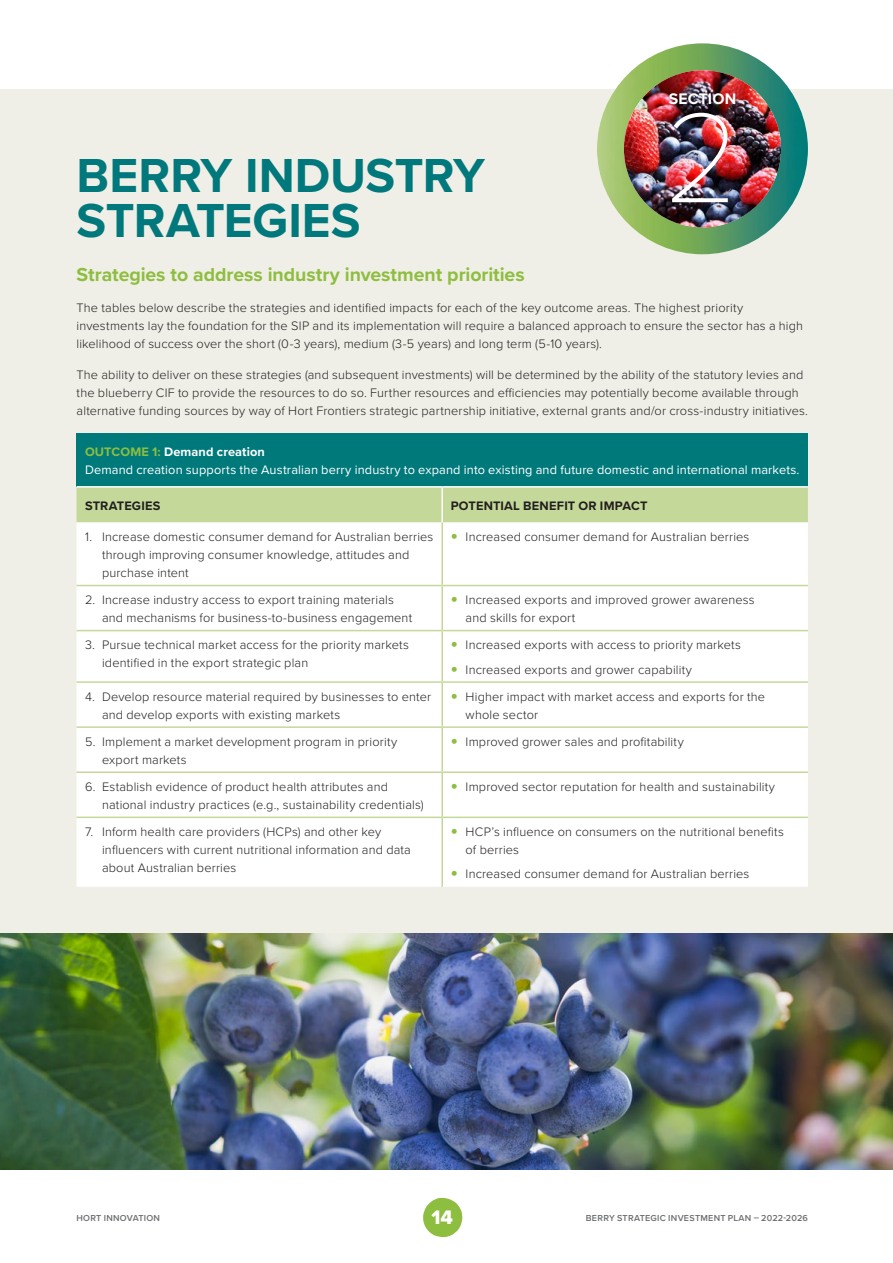
<style>
.page{position:relative;width:893px;height:1263px;background:#fff}
.page>*{position:absolute;margin:0;border:0;box-sizing:border-box;transform-origin:0 0}
.t1{font:100 132.15px "Proxima Nova T";color:#fff}
.t2{font:700 49.5px/45px "Proxima Nova";letter-spacing:-.005em;color:#01787b}
.t3{font:20.25px "Proxima Nova Extrabld";color:#fff}
.t4{font:700 19.5px "Proxima Nova";letter-spacing:-.005em;color:#8ebe3f}
.t5{font:700 15.9px "Proxima Nova";letter-spacing:.01em;color:#fff}
.t6{font:300 12.75px/18px "Proxima Nova";letter-spacing:.01em;color:#231f20}
.t7{font:12.75px/18px "Proxima Nova";letter-spacing:.01em;color:#fff}
.t8{font:700 12.75px "Proxima Nova";letter-spacing:.015em;color:#231f20}
.t9{font:600 9px "Proxima Nova";letter-spacing:.025em;color:#6d6e71}
.s1{font-weight:700;color:#8ebe3f}
.s2{font-weight:700}
</style>
<div class="page">
<div style="left:0;top:89px;width:893px;height:1080px;background:#f0efe7"></div>
<img style="left:597px;top:43px;width:211px;height:211px;border-radius:105px">
<img style="left:624px;top:70px;width:157px;height:157px;border-radius:79px">
<div style="left:77px;top:433px;width:731px;height:54px;background:#00797b"></div>
<div style="left:77px;top:488px;width:731px;height:34px;background:#c4d999"></div>
<div style="left:77px;top:523px;width:731px;height:364px;background:#fff"></div>
<hr style="left:77px;top:486px;width:365px;height:2px;background:#fff">
<hr style="left:442px;top:486px;width:366px;height:2px;background:#fff">
<hr style="left:441px;top:488px;width:2px;height:34px;background:#fff">
<hr style="left:441px;top:522px;width:2px;height:63px;background:#c4d999">
<hr style="left:441px;top:586px;width:2px;height:44px;background:#c4d999">
<hr style="left:441px;top:631px;width:2px;height:50px;background:#c4d999">
<hr style="left:441px;top:683px;width:2px;height:43px;background:#c4d999">
<hr style="left:441px;top:728px;width:2px;height:43px;background:#c4d999">
<hr style="left:441px;top:773px;width:2px;height:43px;background:#c4d999">
<hr style="left:441px;top:818px;width:2px;height:69px;background:#c4d999">
<hr style="left:77px;top:585px;width:365px;height:1px;background:#c4d999">
<hr style="left:442px;top:585px;width:366px;height:1px;background:#c4d999">
<hr style="left:77px;top:630px;width:365px;height:1px;background:#c4d999">
<hr style="left:442px;top:630px;width:366px;height:1px;background:#c4d999">
<hr style="left:77px;top:681px;width:365px;height:2px;background:#c4d999">
<hr style="left:442px;top:681px;width:366px;height:2px;background:#c4d999">
<hr style="left:77px;top:726px;width:365px;height:2px;background:#c4d999">
<hr style="left:442px;top:726px;width:366px;height:2px;background:#c4d999">
<hr style="left:77px;top:771px;width:365px;height:2px;background:#c4d999">
<hr style="left:442px;top:771px;width:366px;height:2px;background:#c4d999">
<hr style="left:77px;top:816px;width:365px;height:2px;background:#c4d999">
<hr style="left:442px;top:816px;width:366px;height:2px;background:#c4d999">
<img style="left:0;top:933px;width:893px;height:236px">
<svg style="left:423px;top:1198px;width:39px;height:39px"></svg>
<svg style="left:452px;top:534px;width:5px;height:5px"></svg>
<svg style="left:452px;top:597px;width:5px;height:5px"></svg>
<svg style="left:452px;top:642px;width:5px;height:5px"></svg>
<svg style="left:452px;top:666px;width:5px;height:5px"></svg>
<svg style="left:452px;top:693px;width:5px;height:5px"></svg>
<svg style="left:452px;top:738px;width:5px;height:6px"></svg>
<svg style="left:452px;top:784px;width:5px;height:5px"></svg>
<svg style="left:452px;top:829px;width:5px;height:5px"></svg>
<svg style="left:452px;top:871px;width:5px;height:5px"></svg>
<h2 class="t2" style="left:77px;top:152px;width:410px">BERRY INDUSTRY<br>STRATEGIES</h2>
<p class="t5" style="left:669px;top:87px;width:69px">SECTION</p>
<h1 class="t1" style="left:664px;top:60px;width:78px">2</h1>
<h3 class="t4" style="left:77px;top:260px;width:450px">Strategies to address industry investment priorities</h3>
<p class="t6" style="left:77px;top:298px;width:728px">The tables below describe the strategies and identified impacts for each of the key outcome areas. The highest priority investments lay the foundation for the SIP and its implementation will require a balanced approach to ensure the sector has a high likelihood of success over the short (0-3 years), medium (3-5 years) and long term (5-10 years).</p>
<p class="t6" style="left:77px;top:365px;width:733px">The ability to deliver on these strategies (and subsequent investments) will be determined by the ability of the statutory levies and the blueberry CIF to provide the resources to do so. Further resources and efficiencies may potentially become available through alternative funding sources by way of Hort Frontiers strategic partnership initiative, external grants and/or cross-industry initiatives.</p>
<p class="t7" style="left:85px;top:442px;width:716px"><span class="s1">OUTCOME 1:</span> <span class="s2">Demand creation<br></span>Demand creation supports the Australian berry industry to expand into existing and future domestic and international markets.</p>
<p class="t8" style="left:85px;top:496px;width:77px">STRATEGIES</p>
<p class="t8" style="left:451px;top:496px;width:198px">POTENTIAL BENEFIT OR IMPACT</p>
<p class="t6" style="left:102px;top:527px;width:333px;text-indent:-17px">1. Increase domestic consumer demand for Australian berries through improving consumer knowledge, attitudes and purchase intent</p>
<p class="t6" style="left:466px;top:527px;width:285px">Increased consumer demand for Australian berries</p>
<p class="t6" style="left:102px;top:590px;width:312px;text-indent:-17px">2. Increase industry access to export training materials and mechanisms for business-to-business engagement</p>
<p class="t6" style="left:466px;top:590px;width:291px">Increased exports and improved grower awareness and skills for export</p>
<p class="t6" style="left:102px;top:635px;width:308px;text-indent:-17px">3. Pursue technical market access for the priority markets identified in the export strategic plan</p>
<p class="t6" style="left:466px;top:632px;width:277px;line-height:24.5px">Increased exports with access to priority markets<br>Increased exports and grower capability</p>
<p class="t6" style="left:102px;top:687px;width:331px;text-indent:-17px">4. Develop resource material required by businesses to enter and develop exports with existing markets</p>
<p class="t6" style="left:466px;top:687px;width:301px">Higher impact with market access and exports for the whole sector</p>
<p class="t6" style="left:102px;top:732px;width:297px;text-indent:-17px">5. Implement a market development program in priority export markets</p>
<p class="t6" style="left:466px;top:732px;width:220px">Improved grower sales and profitability</p>
<p class="t6" style="left:102px;top:777px;width:323px;text-indent:-17px">6. Establish evidence of product health attributes and national industry practices (e.g., sustainability credentials)</p>
<p class="t6" style="left:466px;top:777px;width:311px">Improved sector reputation for health and sustainability</p>
<p class="t6" style="left:102px;top:822px;width:310px;text-indent:-17px">7. Inform health care providers (HCPs) and other key influencers with current nutritional information and data about Australian berries</p>
<p class="t6" style="left:466px;top:822px;width:320px">HCP’s influence on consumers on the nutritional benefits of berries</p>
<p class="t6" style="left:466px;top:864px;width:285px">Increased consumer demand for Australian berries</p>
<p class="t9" style="left:77px;top:1212px;width:85px">HORT INNOVATION</p>
<h3 class="t3" style="left:432px;top:1202px;width:23px">14</h3>
<p class="t9" style="left:586px;top:1212px;width:224px">BERRY STRATEGIC INVESTMENT PLAN – 2022-2026</p>
</div>
